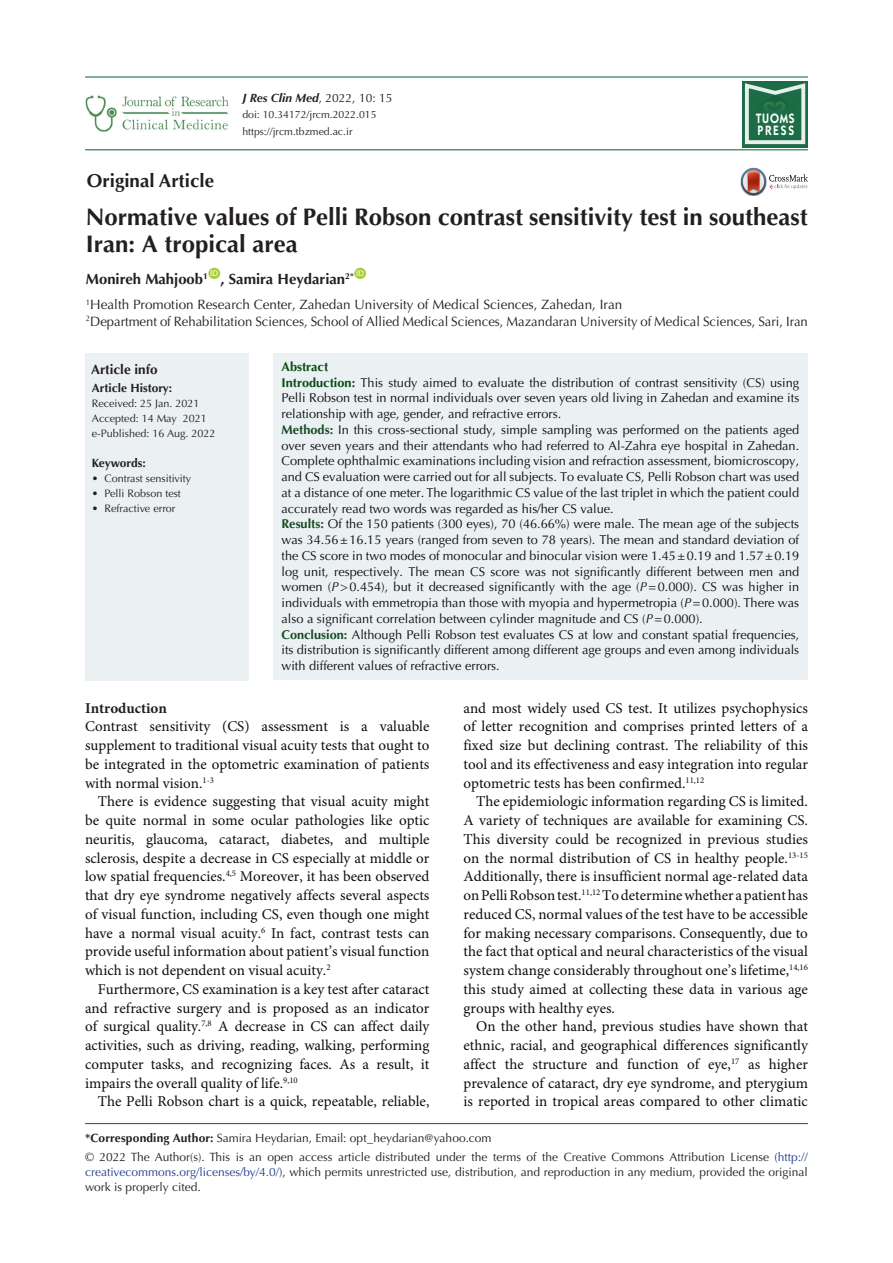
<style>
.page{position:relative;width:893px;height:1263px;background:#fff}
.page>*{position:absolute;margin:0;border:0;box-sizing:border-box;transform-origin:0 0}
.t1{font:700 24px/27px "Optima LT Std";color:#231f20}
.t2{font:700 18.75px "Optima LT Std";color:#231f20}
.t3{font:15px/18.8px "Minion Pro";color:#0d0d0d;text-align:justify}
.t4{font:700 15px "Minion Pro";color:#231f20}
.t5{font:700 14.85px "Optima LT Std";color:#231f20}
.t6{font:600 13.65px/12px "ITC Kabel Std";letter-spacing:.11em;color:#fff;scale:.85 1}
.t7{font:13.5px "Optima LT Std";color:#231f20}
.t8{font:700 13.5px "Optima LT Std";color:#231f20}
.t9{font:12.75px/15.8px "Optima LT Std";color:#0d0d0d;text-align:justify}
.t10{font:700 12.75px "Optima LT Std";color:#054b14}
.corresponding{font:12px/15px "Optima LT Std";color:#231f20;text-align:justify}
.t11{font:italic 700 12px "Optima LT Std";color:#231f20}
.t12{font:700 12px "Optima LT Std";color:#231f20}
.t13{font:700 12px "Optima LT Std";letter-spacing:-.02em;color:#231f20}
.t14{font:10.8px "Optima LT Std";color:#231f20}
.t15{font:10.5px "Optima LT Std";color:#231f20}
.t16{font:7.8px "Arial";color:#fff}
.s1{font-weight:400;font-style:normal}
.s2{font-weight:700;color:#054b14}
.s3{font-weight:700;color:#164b23}
.s4{font-style:italic}
.s5{font-weight:700}
.s6{color:#253f8e}
</style>
<div class="page">
<hr style="left:85px;top:149px;width:723px;height:1px;background:#1e7252">
<hr style="left:85px;top:76px;width:723px;height:2px;background:#1e7252">
<div style="left:208px;top:268px;width:12px;height:11px;background:#a6ce39;border-radius:50%"></div>
<div style="left:354px;top:268px;width:12px;height:11px;background:#a6ce39;border-radius:50%"></div>
<div style="left:85px;top:353px;width:164px;height:327px;background:#ebf0f3"></div>
<div style="left:273px;top:353px;width:535px;height:326px;background:#ebf0f3"></div>
<svg style="left:741px;top:168px;width:67px;height:27px"></svg>
<hr style="left:85px;top:1123px;width:723px;height:1px;background:#1e7252">
<img style="left:85px;top:95px;width:144px;height:37px">
<div style="left:742px;top:81px;width:66px;height:66px;background:linear-gradient(to right,#1c6e47,#1b6d46)"></div>
<svg style="left:745px;top:83px;width:60px;height:61px"></svg>
<p class="t2" style="left:87px;top:170px;width:129px">Original Article</p>
<p class="t11" style="left:242px;top:90px;width:151px">J Res Clin Med<span class="s1">, 2022, 10: 15</span></p>
<p class="t15" style="left:242px;top:109px;width:136px">doi: 10.34172/jrcm.2022.015</p>
<p class="t15" style="left:242px;top:126px;width:112px">https://jrcm.tbzmed.ac.ir</p>
<p class="t6" style="left:756px;top:113px;width:47px">TUOMS<br>PRESS</p>
<p class="t1" style="left:86px;top:204px;width:723px">Normative values of Pelli Robson contrast sensitivity test in southeast<br>Iran: A tropical area</p>
<p class="t5" style="left:86px;top:271px;width:124px">Monireh Mahjoob<sup>1</sup></p>
<p class="t16" style="left:210px;top:268px;width:9px">ID</p>
<p class="t5" style="left:221px;top:271px;width:135px">, Samira Heydarian<sup>2*</sup></p>
<p class="t16" style="left:356px;top:268px;width:9px">ID</p>
<p class="t7" style="left:86px;top:297px;width:538px"><sup>1</sup>Health Promotion Research Center, Zahedan University of Medical Sciences, Zahedan, Iran</p>
<p class="t7" style="left:86px;top:314px;width:723px"><sup>2</sup>Department of Rehabilitation Sciences, School of Allied Medical Sciences, Mazandaran University of Medical Sciences, Sari, Iran</p>
<p class="t8" style="left:91px;top:361px;width:68px">Article info</p>
<p class="t12" style="left:92px;top:381px;width:82px">Article History:</p>
<p class="t14" style="left:92px;top:397px;width:109px">Received: 25 Jan. 2021</p>
<p class="t14" style="left:92px;top:412px;width:116px">Accepted: 14 May 2021</p>
<p class="t14" style="left:92px;top:427px;width:125px">e-Published: 16 Aug. 2022</p>
<p class="t13" style="left:92px;top:456px;width:55px">Keywords:</p>
<p class="t14" style="left:92px;top:472px;width:101px">• Contrast sensitivity</p>
<p class="t14" style="left:92px;top:487px;width:91px">• Pelli Robson test</p>
<p class="t14" style="left:92px;top:502px;width:85px">• Refractive error</p>
<p class="t10" style="left:281px;top:359px;width:48px">Abstract</p>
<p class="t9" style="left:281px;top:375px;width:519px"><span class="s2">Introduction:</span> This study aimed to evaluate the distribution of contrast sensitivity (CS) using Pelli Robson test in normal individuals over seven years old living in Zahedan and examine its relationship with age, gender, and refractive errors.</p>
<p class="t9" style="left:281px;top:422px;width:519px"><span class="s3">Methods:</span> In this cross-sectional study, simple sampling was performed on the patients aged over seven years and their attendants who had referred to Al-Zahra eye hospital in Zahedan.<br>Complete ophthalmic examinations including vision and refraction assessment, biomicroscopy, and CS evaluation were carried out for all subjects. To evaluate CS, Pelli Robson chart was used at a distance of one meter. The logarithmic CS value of the last triplet in which the patient could accurately read two words was regarded as his/her CS value.</p>
<p class="t9" style="left:281px;top:516px;width:519px"><span class="s3">Results:</span> Of the 150 patients (300 eyes), 70 (46.66%) were male. The mean age of the subjects was 34.56±16.15 years (ranged from seven to 78 years). The mean and standard deviation of the CS score in two modes of monocular and binocular vision were 1.45±0.19 and 1.57±0.19 log unit, respectively. The mean CS score was not significantly different between men and women (<span class="s4">P</span>&gt;0.454), but it decreased significantly with the age (<span class="s4">P</span>=0.000). CS was higher in individuals with emmetropia than those with myopia and hypermetropia (<span class="s4">P</span>=0.000). There was also a significant correlation between cylinder magnitude and CS (<span class="s4">P</span>=0.000).</p>
<p class="t9" style="left:281px;top:627px;width:519px"><span class="s3">Conclusion:</span> Although Pelli Robson test evaluates CS at low and constant spatial frequencies, its distribution is significantly different among different age groups and even among individuals with different values of refractive errors.</p>
<p class="t4" style="left:85px;top:697px;width:83px">Introduction</p>
<p class="t3" style="left:85px;top:718px;width:346px">Contrast sensitivity (CS) assessment is a valuable supplement to traditional visual acuity tests that ought to be integrated in the optometric examination of patients with normal vision.<sup>1-3</sup></p>
<p class="t3" style="left:85px;top:793px;width:346px;text-indent:13px">There is evidence suggesting that visual acuity might be quite normal in some ocular pathologies like optic neuritis, glaucoma, cataract, diabetes, and multiple sclerosis, despite a decrease in CS especially at middle or low spatial frequencies.<sup>4,5</sup> Moreover, it has been observed that dry eye syndrome negatively affects several aspects of visual function, including CS, even though one might have a normal visual acuity.<sup>6</sup> In fact, contrast tests can provide useful information about patient’s visual function which is not dependent on visual acuity.<sup>2</sup></p>
<p class="t3" style="left:85px;top:980px;width:346px;text-indent:13px">Furthermore, CS examination is a key test after cataract and refractive surgery and is proposed as an indicator of surgical quality.<sup>7,8</sup> A decrease in CS can affect daily activities, such as driving, reading, walking, performing computer tasks, and recognizing faces. As a result, it impairs the overall quality of life.<sup>9,10</sup></p>
<p class="t3" style="left:98px;top:1093px;width:333px">The Pelli Robson chart is a quick, repeatable, reliable,</p>
<p class="t3" style="left:463px;top:699px;width:346px">and most widely used CS test. It utilizes psychophysics of letter recognition and comprises printed letters of a fixed size but declining contrast. The reliability of this tool and its effectiveness and easy integration into regular optometric tests has been confirmed.<sup>11,12</sup></p>
<p class="t3" style="left:463px;top:793px;width:346px;text-indent:13px">The epidemiologic information regarding CS is limited.<br>A variety of techniques are available for examining CS.<br>This diversity could be recognized in previous studies on the normal distribution of CS in healthy people.<sup>13-15<br></sup>Additionally, there is insufficient normal age-related data on Pelli Robson test.<sup>11,12</sup> To determine whether a patient has reduced CS, normal values of the test have to be accessible for making necessary comparisons. Consequently, due to the fact that optical and neural characteristics of the visual system change considerably throughout one’s lifetime,<sup>14,16 </sup>this study aimed at collecting these data in various age groups with healthy eyes.</p>
<p class="t3" style="left:463px;top:1018px;width:346px;text-indent:13px">On the other hand, previous studies have shown that ethnic, racial, and geographical differences significantly affect the structure and function of eye,<sup>17</sup> as higher prevalence of cataract, dry eye syndrome, and pterygium is reported in tropical areas compared to other climatic</p>
<p class="corresponding" style="left:85px;top:1130px;width:408px"><span class="s5">*Corresponding Author:</span> Samira Heydarian, Email: opt_heydarian@yahoo.com</p>
<p class="corresponding" style="left:85px;top:1149px;width:724px">© 2022 The Author(s). This is an open access article distributed under the terms of the Creative Commons Attribution License (<span class="s6">http:// creativecommons.org/licenses/by/4.0/</span>), which permits unrestricted use, distribution, and reproduction in any medium, provided the original work is properly cited.</p>
</div>
